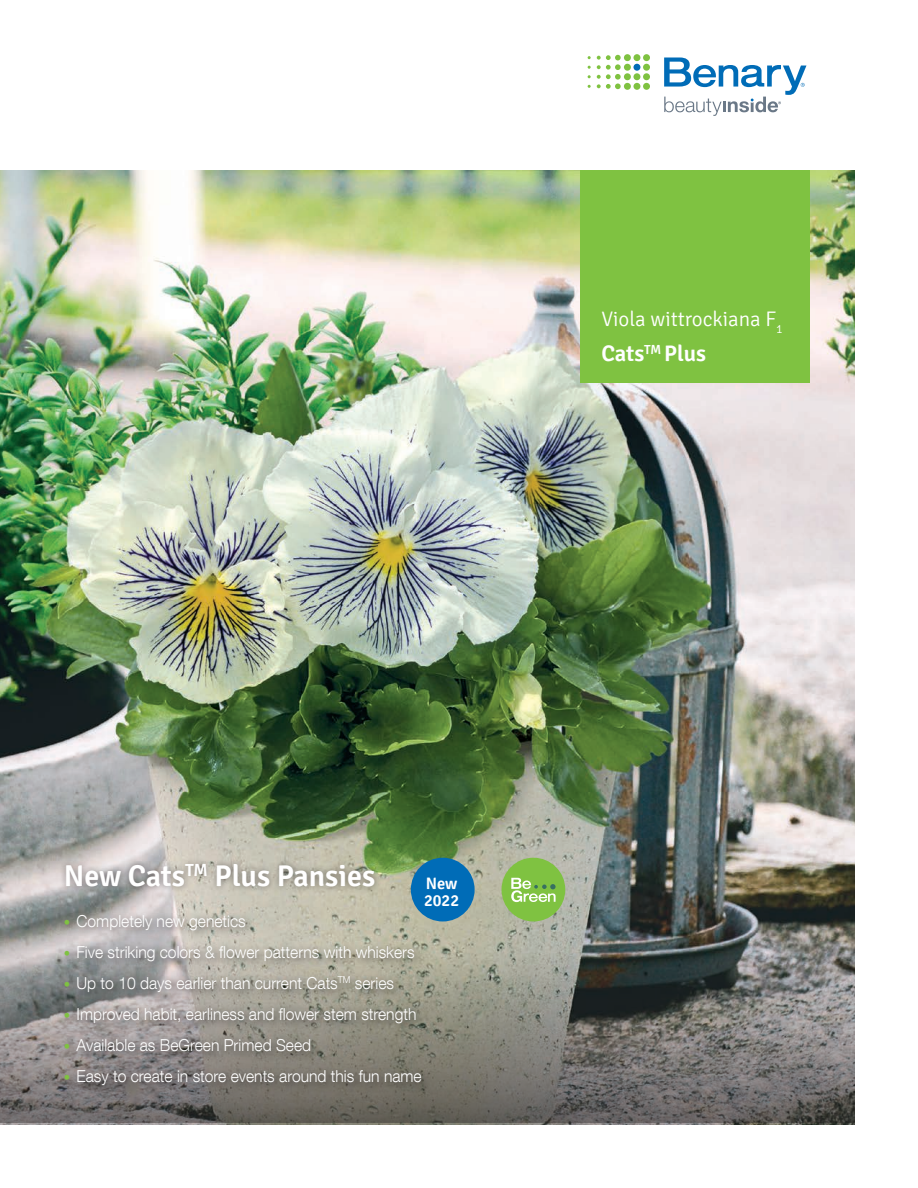
<style>
.page{position:relative;width:918px;height:1188px;background:#fff}
.page>*{position:absolute;margin:0;border:0;box-sizing:border-box;transform-origin:0 0}
.t1{font:600 30px "Signika";color:#fff}
.t2{font:600 22.5px "Signika";color:#fff}
.t3{font:300 21px "Signika";color:#fff}
.t4{font:300 16.5px "Helvetica Neue LT Com";color:#fff;scale:.95 1}
.t5{font:600 16.5px "Signika";color:#fff}
.s1{font-size:13.5px;color:#7fc241}
</style>
<div class="page">
<img style="left:0;top:170px;width:854px;height:628px">
<img style="left:0;top:798px;width:854px;height:326px">
<div style="left:580px;top:170px;width:230px;height:213px;background:#7fc241"></div>
<div style="left:59px;top:909px;width:374px;height:187px;background:#231f20;opacity:.75"></div>
<div style="left:411px;top:858px;width:64px;height:63px;background:#006cb7;border-radius:50%"></div>
<div style="left:59px;top:857px;width:323px;height:37px;background:#231f20;opacity:.5"></div>
<div style="left:502px;top:858px;width:63px;height:63px;background:#7fc241;border-radius:50%"></div>
<svg style="left:511px;top:878px;width:45px;height:24px"></svg>
<div style="left:633px;top:54px;width:7px;height:7px;background:#7fc241;border-radius:50%"></div>
<div style="left:633px;top:64px;width:7px;height:7px;background:#006cb7;border-radius:50%"></div>
<div style="left:633px;top:73px;width:7px;height:7px;background:#7fc241;border-radius:50%"></div>
<div style="left:624px;top:54px;width:7px;height:7px;background:#7fc241;border-radius:50%"></div>
<div style="left:624px;top:64px;width:7px;height:7px;background:#7fc241;border-radius:50%"></div>
<div style="left:624px;top:73px;width:7px;height:7px;background:#7fc241;border-radius:50%"></div>
<div style="left:643px;top:54px;width:7px;height:7px;background:#7fc241;border-radius:50%"></div>
<div style="left:643px;top:64px;width:7px;height:7px;background:#7fc241;border-radius:50%"></div>
<div style="left:643px;top:73px;width:7px;height:7px;background:#7fc241;border-radius:50%"></div>
<div style="left:633px;top:83px;width:7px;height:7px;background:#7fc241;border-radius:50%"></div>
<div style="left:624px;top:83px;width:7px;height:7px;background:#7fc241;border-radius:50%"></div>
<svg style="left:597px;top:55px;width:24px;height:34px"></svg>
<div style="left:643px;top:83px;width:7px;height:7px;background:#7fc241;border-radius:50%"></div>
<svg style="left:664px;top:58px;width:142px;height:58px"></svg>
<p class="t3" style="left:601px;top:307px;width:183px">Viola wittrockiana F<sub>1</sub></p>
<p class="t2" style="left:601px;top:341px;width:106px">Cats<sup>TM</sup> Plus</p>
<p class="t1" style="left:64px;top:858px;width:313px">New Cats<sup>TM</sup> Plus Pansies</p>
<p class="t5" style="left:426px;top:874px;width:33px">New</p>
<p class="t5" style="left:424px;top:890px;width:36px">2022</p>
<p class="t4" style="left:64px;top:911px;width:193px"><span class="s1">•</span> Completely new genetics</p>
<p class="t4" style="left:64px;top:942px;width:371px"><span class="s1">•</span> Five striking colors &amp; flower patterns with whiskers</p>
<p class="t4" style="left:64px;top:973px;width:349px"><span class="s1">•</span> Up to 10 days earlier than current Cats<sup>TM</sup> series</p>
<p class="t4" style="left:64px;top:1004px;width:373px"><span class="s1">•</span> Improved habit, earliness and flower stem strength</p>
<p class="t4" style="left:64px;top:1035px;width:262px"><span class="s1">•</span> Available as BeGreen Primed Seed</p>
<p class="t4" style="left:64px;top:1066px;width:378px"><span class="s1">•</span> Easy to create in store events around this fun name</p>
</div>
